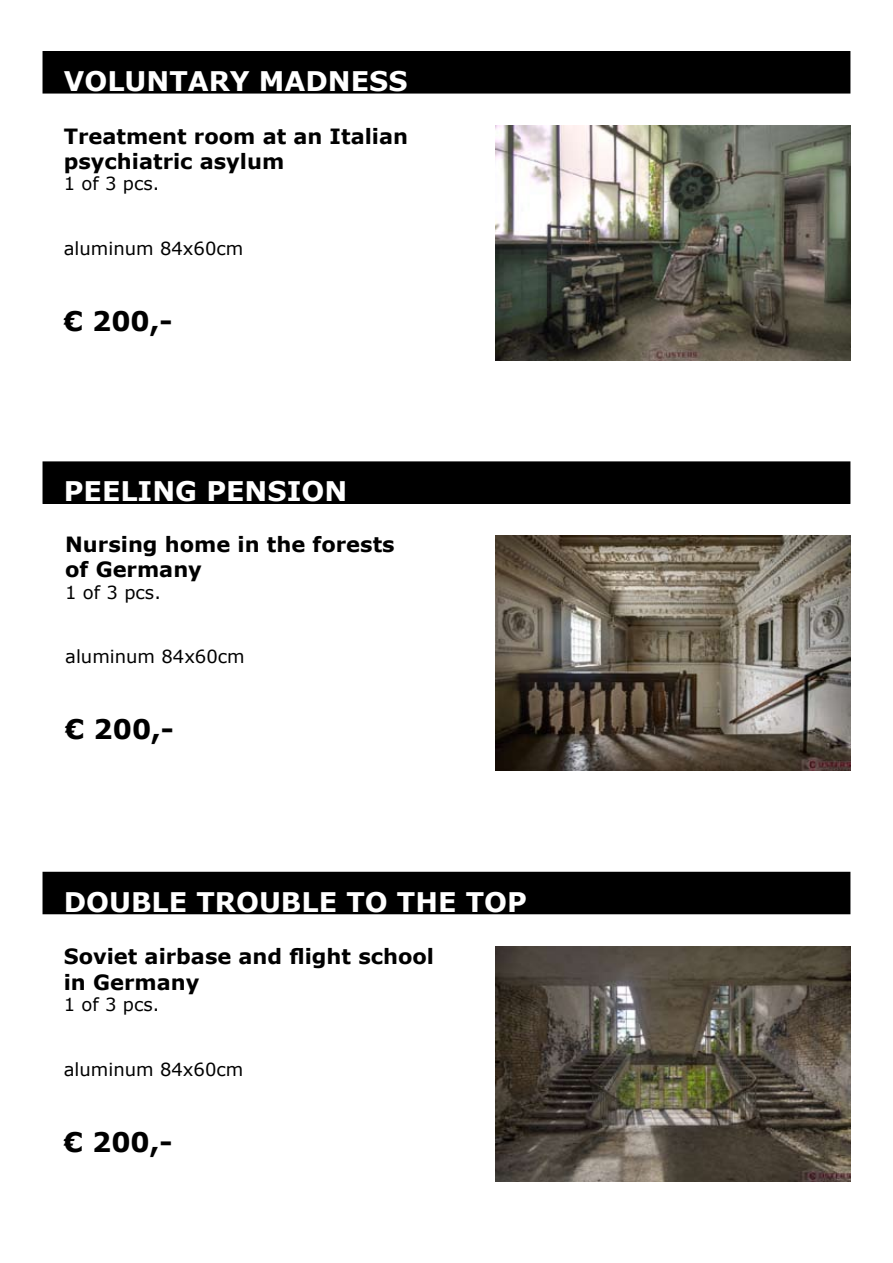
<style>
.page{position:relative;width:893px;height:1263px;background:#fff}
.page>*{position:absolute;margin:0;border:0;box-sizing:border-box;transform-origin:0 0}
.t1{font:700 27px "Verdana";color:#fff}
.t2{font:700 27px "Verdana";color:#000}
.t3{font:700 21px/25.2px "Verdana";color:#000}
.t4{font:18px "Verdana";color:#000}
</style>
<div class="page">
<div style="left:43px;top:462px;width:807px;height:41px;background:#000"></div>
<div style="left:43px;top:461px;width:807px;height:43px;border:2px solid #000"></div>
<img style="left:496px;top:536px;width:354px;height:235px">
<div style="left:43px;top:872px;width:807px;height:41px;background:#000"></div>
<div style="left:43px;top:872px;width:807px;height:42px;border:2px solid #000"></div>
<img style="left:496px;top:946px;width:354px;height:235px">
<div style="left:43px;top:52px;width:807px;height:41px;background:#000"></div>
<div style="left:43px;top:51px;width:807px;height:43px;border:2px solid #000"></div>
<img style="left:496px;top:125px;width:354px;height:236px">
<p class="t1" style="left:64px;top:62px;width:345px">VOLUNTARY MADNESS</p>
<p class="t3" style="left:64px;top:123px;width:346px">Treatment room at an Italian psychiatric asylum</p>
<p class="t4" style="left:64px;top:171px;width:97px">1 of 3 pcs.</p>
<p class="t4" style="left:64px;top:236px;width:181px">aluminum 84x60cm</p>
<p class="t2" style="left:64px;top:302px;width:110px">€ 200,-</p>
<p class="t1" style="left:64px;top:472px;width:285px">PEELING PENSION</p>
<p class="t3" style="left:65px;top:531px;width:331px">Nursing home in the forests of Germany</p>
<p class="t4" style="left:65px;top:580px;width:97px">1 of 3 pcs.</p>
<p class="t4" style="left:65px;top:644px;width:181px">aluminum 84x60cm</p>
<p class="t2" style="left:65px;top:710px;width:110px">€ 200,-</p>
<p class="t1" style="left:64px;top:882px;width:465px">DOUBLE TROUBLE TO THE TOP</p>
<p class="t3" style="left:64px;top:944px;width:372px">Soviet airbase and flight school in Germany</p>
<p class="t4" style="left:64px;top:992px;width:97px">1 of 3 pcs.</p>
<p class="t4" style="left:64px;top:1057px;width:181px">aluminum 84x60cm</p>
<p class="t2" style="left:64px;top:1123px;width:110px">€ 200,-</p>
</div>
